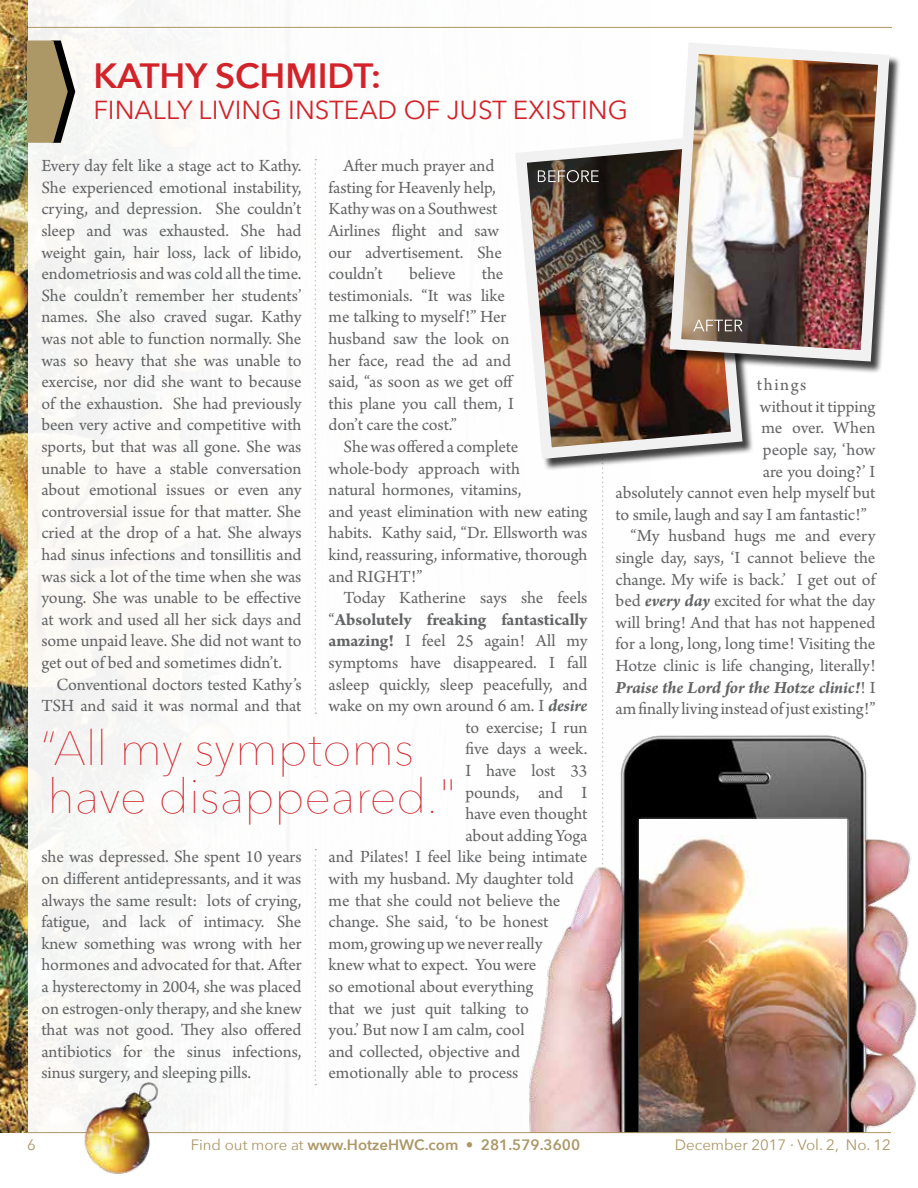
<style>
.page{position:relative;width:918px;height:1188px;background:#fff}
.page>*{position:absolute;margin:0;border:0;box-sizing:border-box;transform-origin:0 0}
.t1{font:200 48px/48px "Avenir Next";color:#d2232a}
.t2{font:600 34.95px "Avenir Next";color:#d2232a}
.t3{font:25.95px "Avenir Next";color:#d2232a}
.t4{font:18px/21.6px "Arno Pro";letter-spacing:-.005em;color:#636466}
.t5{font:italic 700 18px "Arno Pro";letter-spacing:-.01em;color:#636466}
.t6{font:700 18px "Arno Pro";letter-spacing:-.01em;color:#636466}
.t7{font:600 15px "Avenir Next";color:#ac9766}
.t8{font:15px "Avenir Next";color:#ac9766}
.s1{font-weight:400}
.s2{font-weight:700}
.s3{font-weight:700;font-style:italic}
.s4{font-weight:400;font-style:normal}
</style>
<div class="page">
<img style="left:0;top:0;width:28px;height:1133px">
<svg style="left:315px;top:159px;width:1px;height:555px"></svg>
<svg style="left:315px;top:849px;width:1px;height:236px"></svg>
<hr style="left:28px;top:27px;width:864px;height:1px;background:#ac9766">
<svg style="left:27px;top:41px;width:48px;height:102px"></svg>
<div style="left:516px;top:137px;width:239px;height:334px;background:#000;opacity:.75"></div>
<img style="left:515px;top:137px;width:233px;height:328px">
<div style="left:671px;top:44px;width:231px;height:329px;background:#000;opacity:.75"></div>
<img style="left:664px;top:43px;width:231px;height:324px">
<img style="left:529px;top:735px;width:388px;height:397px">
<img style="left:639px;top:820px;width:208px;height:312px">
<hr style="left:27px;top:1132px;width:864px;height:1px;background:#ac9766">
<img style="left:538px;top:159px;width:66px;height:929px">
<svg style="left:693px;top:320px;width:50px;height:11px"></svg>
<img style="left:36px;top:1054px;width:151px;height:120px">
<h2 class="t2" style="left:93px;top:46px;width:289px">KATHY SCHMIDT:</h2>
<h3 class="t3" style="left:93px;top:88px;width:536px">FINALLY LIVING INSTEAD OF JUST EXISTING</h3>
<p class="t4" style="left:41px;top:156px;width:262px;text-align:justify">Every day felt like a stage act to Kathy.<br>She experienced emotional instability, crying, and depression. She couldn’t sleep and was exhausted. She had weight gain, hair loss, lack of libido, endometriosis and was cold all the time.<br>She couldn’t remember her students’ names. She also craved sugar. Kathy was not able to function normally. She was so heavy that she was unable to exercise, nor did she want to because of the exhaustion. She had previously been very active and competitive with sports, but that was all gone. She was unable to have a stable conversation about emotional issues or even any controversial issue for that matter. She cried at the drop of a hat. She always had sinus infections and tonsillitis and was sick a lot of the time when she was young. She was unable to be effective at work and used all her sick days and some unpaid leave. She did not want to get out of bed and sometimes didn’t.</p>
<p class="t4" style="left:41px;top:674px;width:262px;text-align:right">Conventional doctors tested Kathy’s<br>TSH and said it was normal and that</p>
<p class="t4" style="left:329px;top:156px;width:175px;text-indent:15px">After much prayer and fasting for Heavenly help,<br>Kathy was on a Southwest<br>Airlines flight and saw our advertisement. She couldn’t</p>
<p class="t4" style="left:329px;top:264px;width:187px;text-indent:153px">the testimonials. “It was like me talking to myself!” Her husband saw the look on her face, read the ad and said, “as soon as we get off this plane you call them, I don’t care the cost.”</p>
<p class="t4" style="left:329px;top:437px;width:260px;text-indent:15px">She was offered a complete whole-body approach with<br>natural hormones, vitamins,<br>and yeast elimination with new eating habits. Kathy said, “Dr. Ellsworth was kind, reassuring, informative, thorough and RIGHT!”</p>
<p class="t4" style="left:344px;top:588px;width:245px">Today Katherine says she feels</p>
<p class="t6" style="left:329px;top:609px;width:260px"><span class="s1">“</span>Absolutely freaking fantastically</p>
<p class="t4" style="left:329px;top:631px;width:260px"><span class="s2">amazing!</span> I feel 25 again! All my</p>
<p class="t4" style="left:329px;top:653px;width:260px">symptoms have disappeared. I fall</p>
<p class="t4" style="left:329px;top:674px;width:260px">asleep quickly, sleep peacefully, and</p>
<p class="t4" style="left:329px;top:696px;width:260px">wake on my own around 6 am. I <span class="s3">desire</span></p>
<p class="t4" style="left:465px;top:717px;width:123px">to exercise; I run</p>
<p class="t4" style="left:465px;top:739px;width:123px">five days a week.</p>
<p class="t4" style="left:465px;top:761px;width:123px">I have lost 33</p>
<p class="t4" style="left:465px;top:782px;width:123px">pounds, and I</p>
<p class="t4" style="left:465px;top:804px;width:123px">have even thought</p>
<p class="t4" style="left:465px;top:825px;width:123px">about adding Yoga</p>
<p class="t4" style="left:329px;top:847px;width:260px">and Pilates! I feel like being intimate</p>
<p class="t4" style="left:329px;top:869px;width:247px">with my husband. My daughter told</p>
<p class="t4" style="left:329px;top:890px;width:233px">me that she could not believe the</p>
<p class="t4" style="left:329px;top:912px;width:221px">change. She said, ‘to be honest</p>
<p class="t4" style="left:329px;top:933px;width:215px">mom, growing up we never really</p>
<p class="t4" style="left:329px;top:955px;width:209px">knew what to expect. You were</p>
<p class="t4" style="left:329px;top:977px;width:206px">so emotional about everything</p>
<p class="t4" style="left:329px;top:998px;width:202px">that we just quit talking to</p>
<p class="t4" style="left:329px;top:1020px;width:197px">you.’ But now I am calm, cool</p>
<p class="t4" style="left:329px;top:1041px;width:193px">and collected, objective and</p>
<p class="t4" style="left:329px;top:1063px;width:191px">emotionally able to process</p>
<p class="t4" style="left:409px;top:264px;width:48px">believe</p>
<h1 class="t1" style="left:40px;top:721px;width:419px">“All my symptoms have disappeared."</h1>
<p class="t4" style="left:41px;top:847px;width:262px;text-align:justify">she was depressed. She spent 10 years on different antidepressants, and it was always the same result: lots of crying, fatigue, and lack of intimacy. She knew something was wrong with her hormones and advocated for that. After a hysterectomy in 2004, she was placed on estrogen-only therapy, and she knew that was not good. They also offered antibiotics for the sinus infections, sinus surgery, and sleeping pills.</p>
<p class="t4" style="left:757px;top:375px;width:51px">things</p>
<p class="t4" style="left:760px;top:396px;width:117px">without it tipping</p>
<p class="t4" style="left:761px;top:418px;width:115px">me over. When</p>
<p class="t4" style="left:763px;top:440px;width:114px">people say, ‘how</p>
<p class="t4" style="left:763px;top:461px;width:114px">are you doing?’ I</p>
<p class="t4" style="left:616px;top:483px;width:261px">absolutely cannot even help myself but</p>
<p class="t4" style="left:616px;top:504px;width:253px">to smile, laugh and say I am fantastic!”</p>
<p class="t4" style="left:631px;top:526px;width:246px">“My husband hugs me and every</p>
<p class="t4" style="left:616px;top:548px;width:261px">single day, says, ‘I cannot believe the</p>
<p class="t4" style="left:616px;top:569px;width:261px">change. My wife is back.’ I get out of</p>
<p class="t4" style="left:616px;top:591px;width:261px">bed <span class="s3">every day</span> excited for what the day</p>
<p class="t4" style="left:616px;top:612px;width:261px">will bring! And that has not happened</p>
<p class="t4" style="left:616px;top:634px;width:261px">for a long, long, long time! Visiting the</p>
<p class="t4" style="left:616px;top:656px;width:261px">Hotze clinic is life changing, literally!</p>
<p class="t5" style="left:616px;top:677px;width:261px">Praise the Lord for the Hotze clinic!<span class="s4">! I</span></p>
<p class="t4" style="left:616px;top:699px;width:261px">am finally living instead of just existing!”</p>
<p class="t8" style="left:27px;top:1132px;width:10px">6</p>
<p class="t7" style="left:191px;top:1132px;width:391px"><span class="s1">Find out more at</span> www.HotzeHWC.com • 281.579.3600</p>
<p class="t8" style="left:675px;top:1132px;width:218px">December 2017 · Vol. 2, No. 12</p>
</div>
